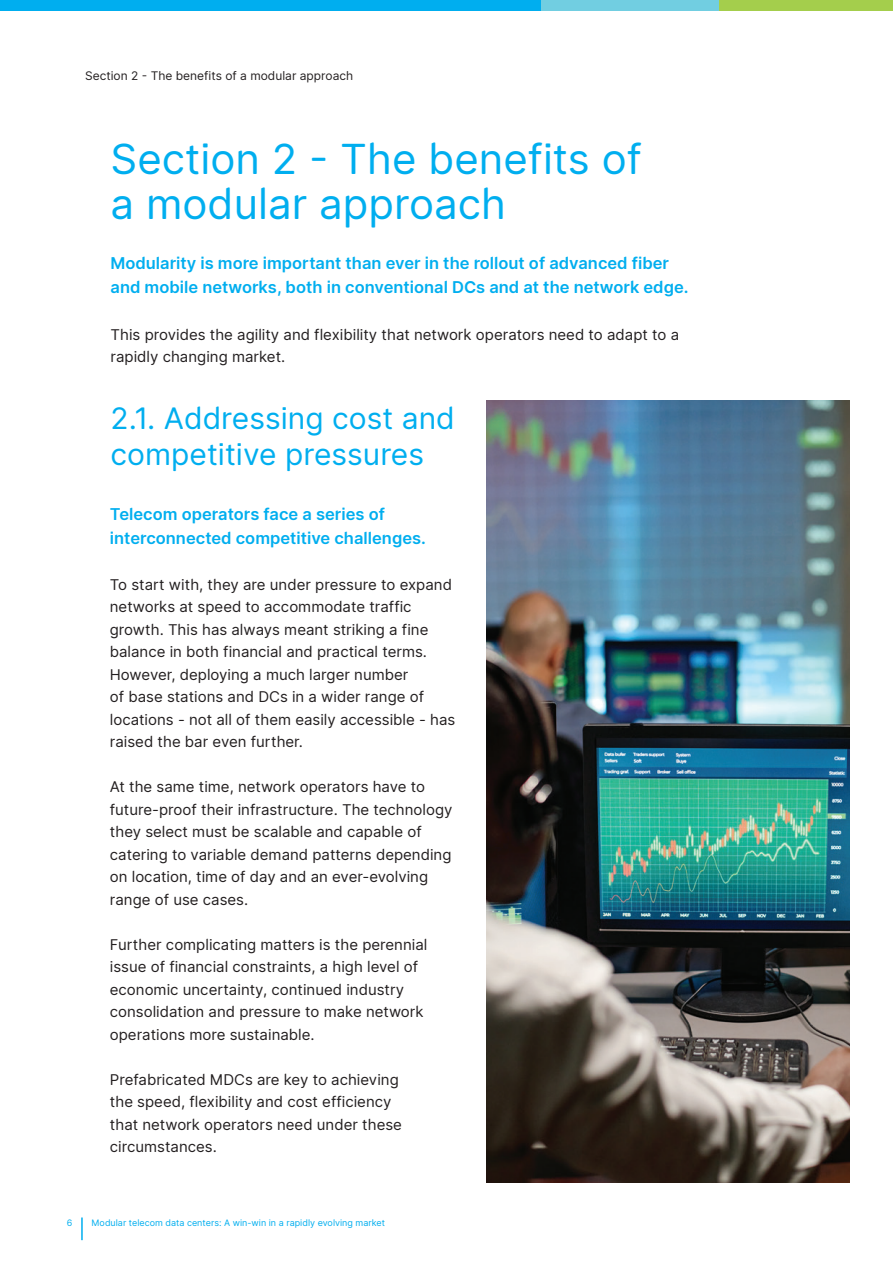
<style>
.page{position:relative;width:893px;height:1263px;background:#fff}
.page>*{position:absolute;margin:0;border:0;box-sizing:border-box;transform-origin:0 0}
.t1{font:42px/45px "Delta Sans";color:#00aeef}
.t2{font:30px/36px "Delta Sans";color:#00aeef}
.t3{font:600 16.5px/24px "Delta Sans";color:#00aeef}
.t4{font:15px/22.5px "Delta Sans";color:#231f20}
.t5{font:12px "Delta Sans";color:#231f20}
.t6{font:9px "Delta Sans";color:#00aeef}
</style>
<div class="page">
<hr style="left:81px;top:1217px;width:2px;height:23px;background:#00aeef">
<div style="left:719px;top:0;width:174px;height:11px;background:#a4ce4c"></div>
<div style="left:541px;top:0;width:178px;height:11px;background:#71cee1"></div>
<div style="left:0;top:0;width:541px;height:11px;background:#00aeef"></div>
<img style="left:487px;top:401px;width:363px;height:782px">
<p class="t5" style="left:85px;top:67px;width:270px">Section 2 - The benefits of a modular approach</p>
<h1 class="t1" style="left:111px;top:135px;width:533px">Section 2 - The benefits of a modular approach</h1>
<p class="t3" style="left:111px;top:250px;width:579px">Modularity is more important than ever in the rollout of advanced fiber and mobile networks, both in conventional DCs and at the network edge.</p>
<p class="t4" style="left:111px;top:323px;width:570px">This provides the agility and flexibility that network operators need to adapt to a rapidly changing market.</p>
<h2 class="t2" style="left:111px;top:399px;width:346px">2.1. Addressing cost and competitive pressures</h2>
<p class="t3" style="left:110px;top:501px;width:318px">Telecom operators face a series of interconnected competitive challenges.</p>
<p class="t4" style="left:110px;top:573px;width:347px">To start with, they are under pressure to expand networks at speed to accommodate traffic growth. This has always meant striking a fine balance in both financial and practical terms.<br>However, deploying a much larger number<br>of base stations and DCs in a wider range of locations - not all of them easily accessible - has raised the bar even further.</p>
<p class="t4" style="left:110px;top:775px;width:344px">At the same time, network operators have to future-proof their infrastructure. The technology they select must be scalable and capable of catering to variable demand patterns depending on location, time of day and an ever-evolving range of use cases.</p>
<p class="t4" style="left:110px;top:933px;width:319px">Further complicating matters is the perennial issue of financial constraints, a high level of economic uncertainty, continued industry consolidation and pressure to make network operations more sustainable.</p>
<p class="t4" style="left:110px;top:1068px;width:294px">Prefabricated MDCs are key to achieving the speed, flexibility and cost efficiency that network operators need under these circumstances.</p>
<p class="t6" style="left:67px;top:1216px;width:7px">6</p>
<p class="t6" style="left:92px;top:1216px;width:295px">Modular telecom data centers: A win-win in a rapidly evolving market</p>
</div>
